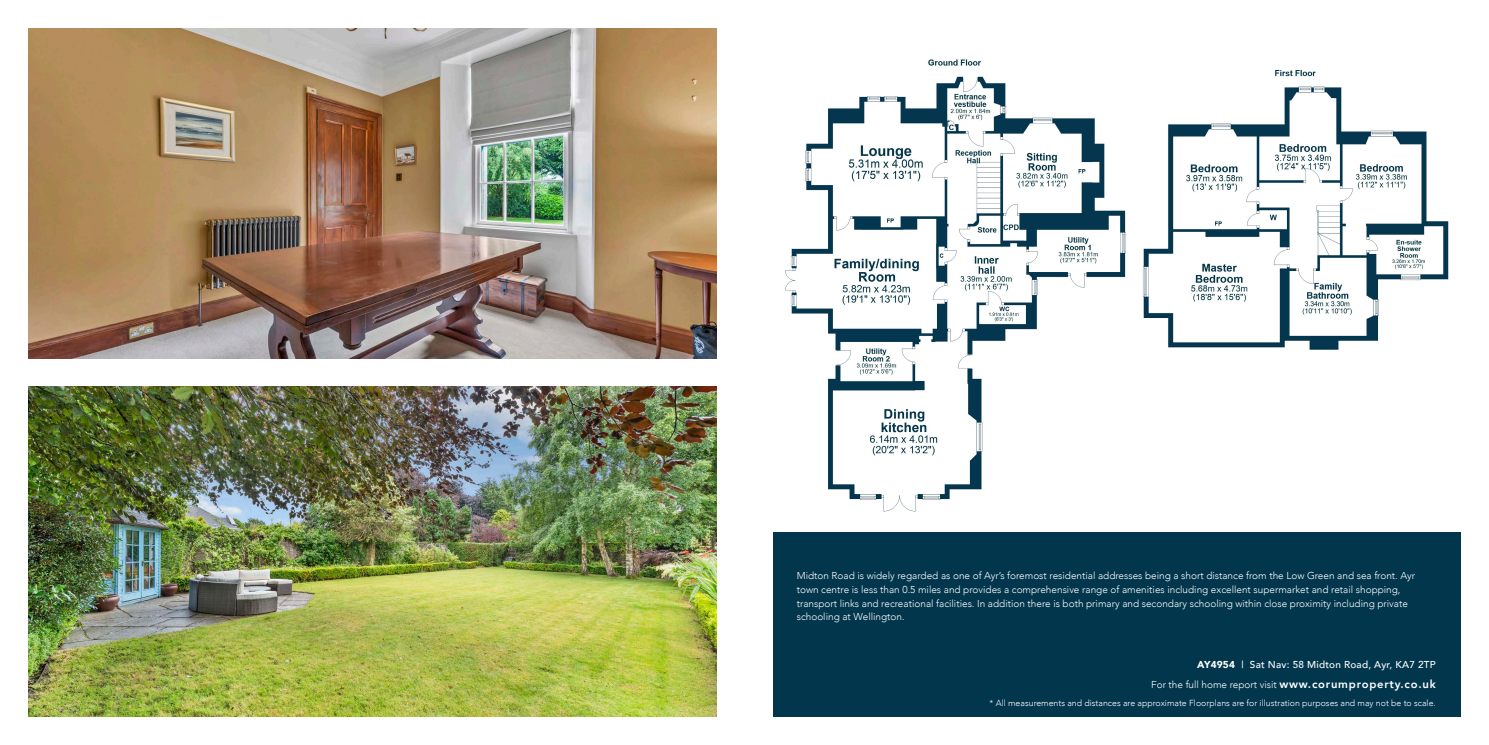
<style>
.page{position:relative;width:1489px;height:745px;background:#fff}
.page>*{position:absolute;margin:0;border:0;box-sizing:border-box;transform-origin:0 0}
.t1{font:300 10px/13.8px "Avenir";color:#fff}
.t2{font:500 10px "Avenir";letter-spacing:.02em;color:#fff}
.t3{font:300 8.75px "Avenir";color:#fff}
.s1{font-weight:900}
.s2{font-weight:800;font-size:11.25px}
</style>
<div class="page">
<div style="left:772px;top:531px;width:688px;height:185px;background:#01364d"></div>
<img style="left:28px;top:386px;width:688px;height:330px">
<img style="left:28px;top:28px;width:688px;height:330px">
<img style="left:785px;top:58px;width:664px;height:454px">
<p class="t1" style="left:796px;top:568px;width:620px">Midton Road is widely regarded as one of Ayr’s foremost residential addresses being a short distance from the Low Green and sea front. Ayr town centre is less than 0.5 miles and provides a comprehensive range of amenities including excellent supermarket and retail shopping, transport links and recreational facilities. In addition there is both primary and secondary schooling within close proximity including private schooling at Wellington.</p>
<p class="t2" style="left:1197px;top:655px;width:240px"><span class="s1">AY4954</span> | Sat Nav: 58 Midton Road, Ayr, KA7 2TP</p>
<p class="t1" style="left:1151px;top:677px;width:286px">For the full home report visit <span class="s2">www.corumproperty.co.uk</span></p>
<p class="t3" style="left:989px;top:697px;width:448px">* All measurements and distances are approximate Floorplans are for illustration purposes and may not be to scale.</p>
</div>
